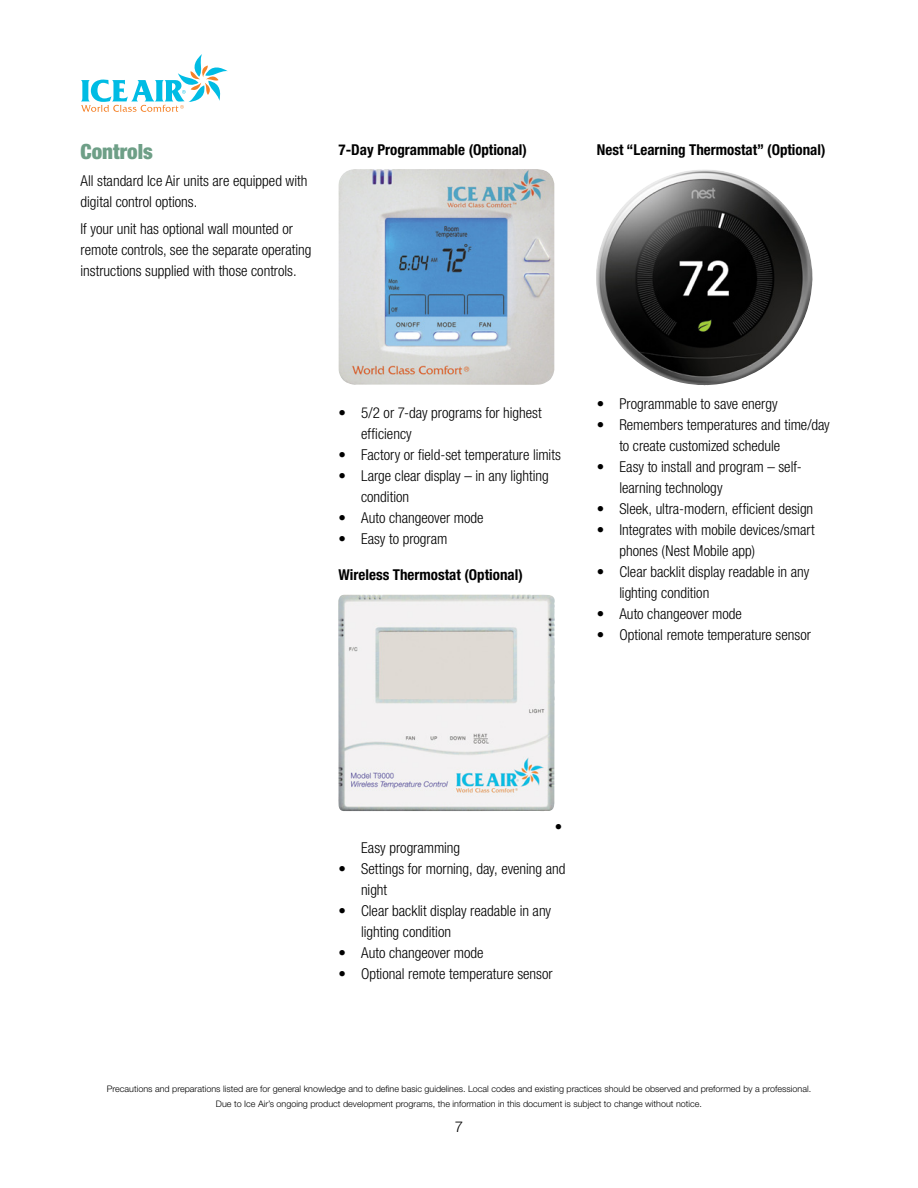
<style>
.page{position:relative;width:918px;height:1188px;background:#fff}
.page>*{position:absolute;margin:0;border:0;box-sizing:border-box;transform-origin:0 0}
.t1{font:900 condensed 21px "Helvetica Neue LT Std";color:#6e9f87}
.t2{font:300 condensed 15px/21px "Helvetica Neue LT Std";color:#000}
.t3{font:700 condensed 15px "Helvetica Neue LT Std";color:#000}
.t4{font:300 15px "Helvetica Neue LT Std";color:#000}
.t5{font:300 9px/15px "Helvetica Neue LT Std";color:#000;text-align:center}
</style>
<div class="page">
<svg style="left:81px;top:54px;width:147px;height:58px"></svg>
<img style="left:338px;top:169px;width:216px;height:216px">
<img style="left:596px;top:170px;width:216px;height:215px">
<img style="left:338px;top:595px;width:217px;height:216px">
<h1 class="t1" style="left:81px;top:139px;width:74px">Controls</h1>
<p class="t2" style="left:81px;top:170px;width:228px">All standard Ice Air units are equipped with digital control options.</p>
<p class="t2" style="left:81px;top:218px;width:233px">If your unit has optional wall mounted or remote controls, see the separate operating instructions supplied with those controls.</p>
<p class="t3" style="left:339px;top:141px;width:190px">7-Day Programmable (Optional)</p>
<p class="t3" style="left:597px;top:141px;width:230px">Nest “Learning Thermostat” (Optional)</p>
<p class="t2" style="left:361px;top:402px;width:182px;text-indent:-22px">• 5/2 or 7-day programs for highest efficiency</p>
<p class="t2" style="left:339px;top:444px;width:224px">• Factory or field-set temperature limits</p>
<p class="t2" style="left:361px;top:465px;width:189px;text-indent:-22px">• Large clear display – in any lighting condition</p>
<p class="t2" style="left:339px;top:507px;width:147px">• Auto changeover mode</p>
<p class="t2" style="left:339px;top:528px;width:110px">• Easy to program</p>
<p class="t3" style="left:339px;top:565px;width:186px">Wireless Thermostat (Optional)</p>
<p class="t2" style="left:597px;top:393px;width:182px">• Programmable to save energy</p>
<p class="t2" style="left:619px;top:414px;width:212px;text-indent:-22px">• Remembers temperatures and time/day to create customized schedule</p>
<p class="t2" style="left:619px;top:456px;width:184px;text-indent:-22px">• Easy to install and program – self&shy;learning technology</p>
<p class="t2" style="left:597px;top:498px;width:218px">• Sleek, ultra-modern, efficient design</p>
<p class="t2" style="left:619px;top:519px;width:197px;text-indent:-22px">• Integrates with mobile devices/smart phones (Nest Mobile app)</p>
<p class="t2" style="left:619px;top:561px;width:192px;text-indent:-22px">• Clear backlit display readable in any lighting condition</p>
<p class="t2" style="left:597px;top:603px;width:147px">• Auto changeover mode</p>
<p class="t2" style="left:597px;top:624px;width:216px">• Optional remote temperature sensor</p>
<p class="t2" style="left:555px;top:816px;width:9px">•</p>
<p class="t2" style="left:361px;top:837px;width:101px">Easy programming</p>
<p class="t2" style="left:361px;top:858px;width:206px;text-indent:-22px">• Settings for morning, day, evening and night</p>
<p class="t2" style="left:361px;top:900px;width:192px;text-indent:-22px">• Clear backlit display readable in any lighting condition</p>
<p class="t2" style="left:339px;top:942px;width:147px">• Auto changeover mode</p>
<p class="t2" style="left:339px;top:963px;width:216px">• Optional remote temperature sensor</p>
<p class="t5" style="left:107px;top:1081px;width:706px">Precautions and preparations listed are for general knowledge and to define basic guidelines. Local codes and existing practices should be observed and preformed by a professional.<br>Due to Ice Air’s ongoing product development programs, the information in this document is subject to change without notice.</p>
<p class="t4" style="left:455px;top:1118px;width:10px">7</p>
</div>
